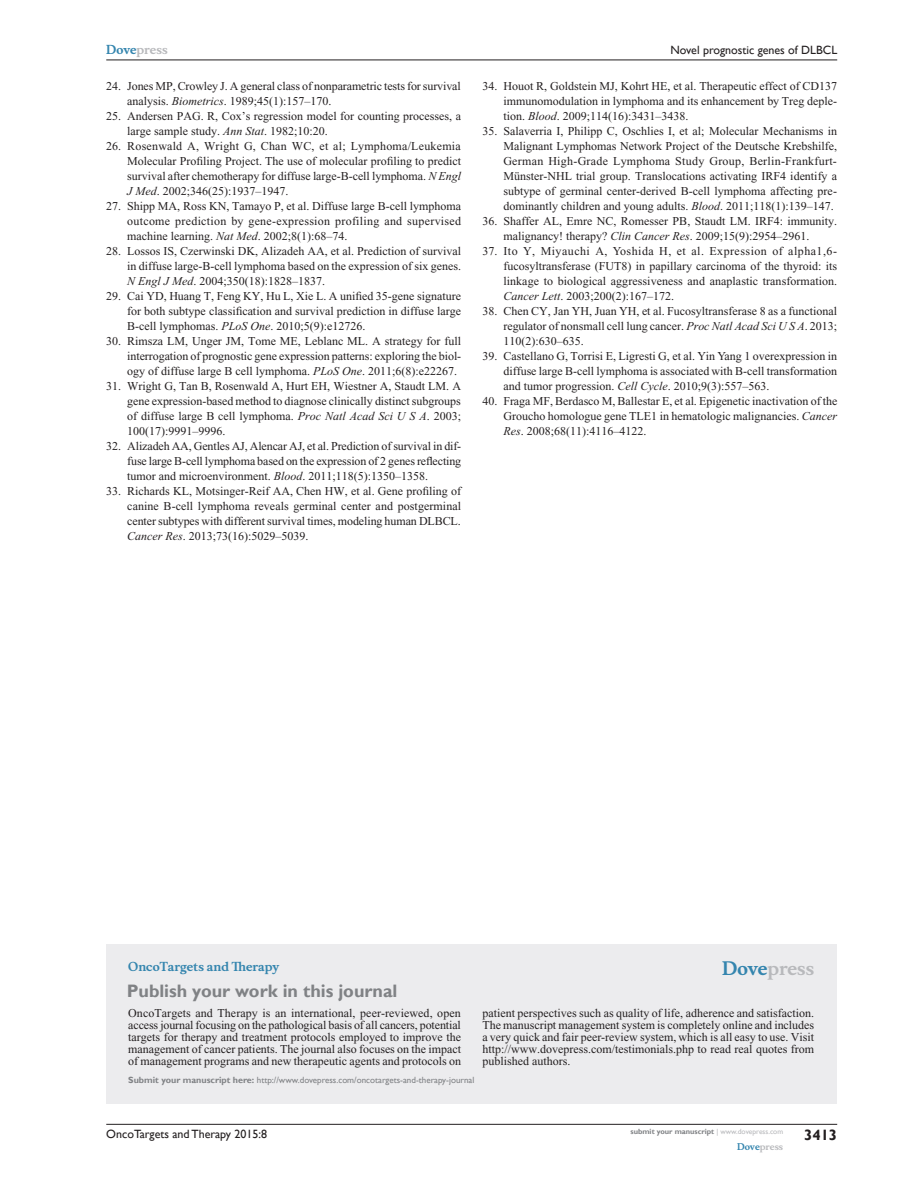
<style>
.page{position:relative;width:918px;height:1188px;background:#fff}
.page>*{position:absolute;margin:0;border:0;box-sizing:border-box;transform-origin:0 0}
.PromBx-H1{font:700 18px "Gill Sans";color:#808285}
.PromBx-Brand{font:700 18px "Musee";color:#b8b9bc}
.t1{font:700 15px "Gill Sans";color:#231f20}
.RefNL2{font:12px/15px "Times New Roman";color:#231f20;text-align:justify}
.PromBx-Tx{font:12px/12px "Times New Roman";color:#231f20;text-align:justify}
.t2{font:12px "Gill Sans";color:#231f20}
.PromBx-JrnlName{font:700 12px "Musee";color:#3485ae}
.t3{font:700 12px "Musee";color:#b8b9bc}
.PromBx-SubmitMssWebA{font:9px "Gill Sans";color:#808285}
.t4{font:700 9px "Musee";color:#b8b9bc}
.t5{font:700 7.5px "Gill Sans";color:#808285}
.s1{color:#3485ae}
.s2{font-style:italic}
.s3{font-weight:700}
.s4{font-weight:400;color:#b8b9bc}
</style>
<div class="page">
<div style="left:106px;top:944px;width:731px;height:159px;background:#ececee"></div>
<hr style="left:106px;top:1124px;width:731px;height:1px;background:#231f20">
<hr style="left:106px;top:60px;width:731px;height:1px;background:#231f20">
<p class="t3" style="left:106px;top:43px;width:63px"><span class="s1">Dove</span>press</p>
<p class="RefNL2" style="left:127px;top:79px;width:335px;text-indent:-21px">24. Jones MP, Crowley J. A general class of nonparametric tests for survival analysis. <span class="s2">Biometrics</span>. 1989;45(1):157–170.</p>
<p class="RefNL2" style="left:127px;top:109px;width:335px;text-indent:-21px">25. Andersen PAG. R, Cox’s regression model for counting processes, a large sample study. <span class="s2">Ann Stat</span>. 1982;10:20.</p>
<p class="RefNL2" style="left:127px;top:139px;width:335px;text-indent:-21px">26. Rosenwald A, Wright G, Chan WC, et al; Lymphoma/Leukemia Molecular Profiling Project. The use of molecular profiling to predict survival after chemotherapy for diffuse large-B-cell lymphoma. <span class="s2">N Engl J Med</span>. 2002;346(25):1937–1947.</p>
<p class="RefNL2" style="left:127px;top:199px;width:335px;text-indent:-21px">27. Shipp MA, Ross KN, Tamayo P, et al. Diffuse large B-cell lymphoma outcome prediction by gene-expression profiling and supervised machine learning. <span class="s2">Nat Med</span>. 2002;8(1):68–74.</p>
<p class="RefNL2" style="left:127px;top:244px;width:335px;text-indent:-21px">28. Lossos IS, Czerwinski DK, Alizadeh AA, et al. Prediction of survival in diffuse large-B-cell lymphoma based on the expression of six genes.<br><span class="s2">N Engl J Med</span>. 2004;350(18):1828–1837.</p>
<p class="RefNL2" style="left:127px;top:289px;width:335px;text-indent:-21px">29. Cai YD, Huang T, Feng KY, Hu L, Xie L. A unified 35-gene signature for both subtype classification and survival prediction in diffuse large B-cell lymphomas. <span class="s2">PLoS One</span>. 2010;5(9):e12726.</p>
<p class="RefNL2" style="left:127px;top:334px;width:335px;text-indent:-21px">30. Rimsza LM, Unger JM, Tome ME, Leblanc ML. A strategy for full interrogation of prognostic gene expression patterns: exploring the biol&shy;ogy of diffuse large B cell lymphoma. <span class="s2">PLoS One</span>. 2011;6(8):e22267.</p>
<p class="RefNL2" style="left:127px;top:379px;width:335px;text-indent:-21px">31. Wright G, Tan B, Rosenwald A, Hurt EH, Wiestner A, Staudt LM. A gene expression-based method to diagnose clinically distinct subgroups of diffuse large B cell lymphoma. <span class="s2">Proc Natl Acad Sci U S A</span>. 2003; 100(17):9991–9996.</p>
<p class="RefNL2" style="left:127px;top:439px;width:336px;text-indent:-21px">32. Alizadeh AA, Gentles AJ, Alencar AJ, et al. Prediction of survival in dif&shy;fuse large B-cell lymphoma based on the expression of 2 genes reflecting tumor and microenvironment. <span class="s2">Blood</span>. 2011;118(5):1350–1358.</p>
<p class="RefNL2" style="left:127px;top:484px;width:335px;text-indent:-21px">33. Richards KL, Motsinger-Reif AA, Chen HW, et al. Gene profiling of canine B-cell lymphoma reveals germinal center and postgerminal center subtypes with different survival times, modeling human DLBCL.<br><span class="s2">Cancer Res</span>. 2013;73(16):5029–5039.</p>
<p class="t2" style="left:670px;top:43px;width:161px">Novel prognostic genes of DLBCL</p>
<p class="RefNL2" style="left:503px;top:79px;width:335px;text-indent:-21px">34. Houot R, Goldstein MJ, Kohrt HE, et al. Therapeutic effect of CD137 immunomodulation in lymphoma and its enhancement by Treg deple&shy;tion. <span class="s2">Blood</span>. 2009;114(16):3431–3438.</p>
<p class="RefNL2" style="left:503px;top:124px;width:335px;text-indent:-21px">35. Salaverria I, Philipp C, Oschlies I, et al; Molecular Mechanisms in Malignant Lymphomas Network Project of the Deutsche Krebshilfe, German High-Grade Lymphoma Study Group, Berlin-Frankfurt-Münster-NHL trial group. Translocations activating IRF4 identify a subtype of germinal center-derived B-cell lymphoma affecting pre&shy;dominantly children and young adults. <span class="s2">Blood</span>. 2011;118(1):139–147.</p>
<p class="RefNL2" style="left:482px;top:214px;width:356px;text-align:center">36. Shaffer AL, Emre NC, Romesser PB, Staudt LM. IRF4: immunity. malignancy! therapy? <span class="s2">Clin Cancer Res</span>. 2009;15(9):2954–2961.</p>
<p class="RefNL2" style="left:503px;top:244px;width:335px;text-indent:-21px">37. Ito Y, Miyauchi A, Yoshida H, et al. Expression of alpha1,6- fucosyltransferase (FUT8) in papillary carcinoma of the thyroid: its linkage to biological aggressiveness and anaplastic transformation.<br><span class="s2">Cancer Lett</span>. 2003;200(2):167–172.</p>
<p class="RefNL2" style="left:503px;top:304px;width:335px;text-indent:-21px">38. Chen CY, Jan YH, Juan YH, et al. Fucosyltransferase 8 as a functional regulator of nonsmall cell lung cancer. <span class="s2">Proc Natl Acad Sci U S A</span>. 2013; 110(2):630–635.</p>
<p class="RefNL2" style="left:503px;top:349px;width:335px;text-indent:-21px">39. Castellano G, Torrisi E, Ligresti G, et al. Yin Yang 1 overexpression in diffuse large B-cell lymphoma is associated with B-cell transformation and tumor progression. <span class="s2">Cell Cycle</span>. 2010;9(3):557–563.</p>
<p class="RefNL2" style="left:503px;top:394px;width:336px;text-indent:-21px">40. Fraga MF, Berdasco M, Ballestar E, et al. Epigenetic inactivation of the Groucho homologue gene TLE1 in hematologic malignancies. <span class="s2">Cancer Res</span>. 2008;68(11):4116–4122.</p>
<p class="PromBx-JrnlName" style="left:128px;top:959px;width:152px">OncoTargets and Therapy</p>
<p class="PromBx-H1" style="left:127px;top:980px;width:272px">Publish your work in this journal</p>
<p class="PromBx-Brand" style="left:722px;top:958px;width:94px"><span class="s1">Dove</span>press</p>
<p class="PromBx-Tx" style="left:128px;top:1007px;width:334px">OncoTargets and Therapy is an international, peer-reviewed, open access journal focusing on the pathological basis of all cancers, potential targets for therapy and treatment protocols employed to improve the management of cancer patients. The journal also focuses on the impact of management programs and new therapeutic agents and protocols on</p>
<p class="PromBx-Tx" style="left:482px;top:1007px;width:333px">patient perspectives such as quality of life, adherence and satisfaction.<br>The manuscript management system is completely online and includes a very quick and fair peer-review system, which is all easy to use. Visit http://www.dovepress.com/testimonials.php to read real quotes from published authors.</p>
<p class="PromBx-SubmitMssWebA" style="left:128px;top:1075px;width:348px"><span class="s3">Submit your manuscript here:</span> http://www.dovepress.com/oncotargets-and-therapy-journal</p>
<p class="t2" style="left:106px;top:1127px;width:162px">OncoTargets and Therapy 2015:8</p>
<p class="t5" style="left:631px;top:1127px;width:154px">submit your manuscript <span class="s4">| www.dovepress.com</span></p>
<p class="t4" style="left:737px;top:1141px;width:48px"><span class="s1">Dove</span>press</p>
<p class="t1" style="left:804px;top:1126px;width:35px">3413</p>
</div>
